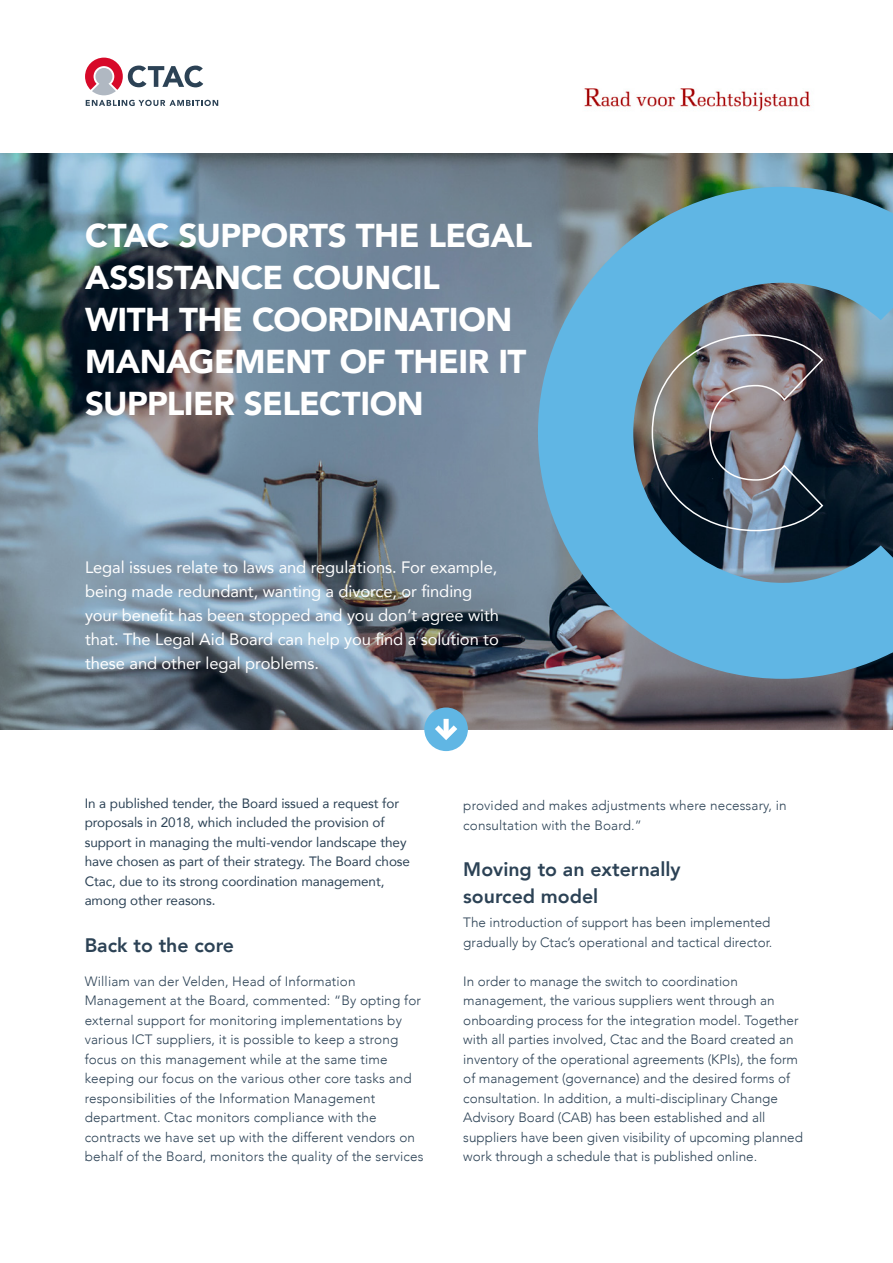
<style>
.page{position:relative;width:893px;height:1263px;background:#fff}
.page>*{position:absolute;margin:0;border:0;box-sizing:border-box;transform-origin:0 0}
.t1{font:900 33px/42px "Avenir";letter-spacing:-.015em;color:#fff}
.t2{font:800 19.5px/27px "Avenir";color:#2c4255}
.t3{font:16.5px/24px "Avenir";letter-spacing:-.005em;color:#fff}
.t4{font:300 13.5px/19.5px "Avenir";color:#2c4255}
.t5{font:13.5px/19.5px "Avenir";letter-spacing:-.005em;color:#2c4255}
</style>
<div class="page">
<img style="left:0;top:153px;width:893px;height:576px">
<img style="left:584px;top:88px;width:227px;height:23px">
<div style="left:424px;top:707px;width:44px;height:44px;background:#60b6e4;border-radius:50%"></div>
<svg style="left:435px;top:725px;width:22px;height:15px"></svg>
<div style="left:444px;top:719px;width:5px;height:16px;background:#fff"></div>
<svg style="left:85px;top:58px;width:133px;height:48px"></svg>
<svg style="left:538px;top:187px;width:355px;height:492px;fill:#60b6e4"></svg>
<img style="left:651px;top:333px;width:173px;height:199px">
<h1 class="t1" style="left:85px;top:213px;width:449px">CTAC SUPPORTS THE LEGAL<br>ASSISTANCE COUNCIL<br>WITH THE COORDINATION<br>MANAGEMENT OF THEIR IT<br>SUPPLIER SELECTION</h1>
<p class="t3" style="left:85px;top:554px;width:416px">Legal issues relate to laws and regulations. For example, being made redundant, wanting a divorce, or finding your benefit has been stopped and you don’t agree with that. The Legal Aid Board can help you find a solution to these and other legal problems.</p>
<p class="t5" style="left:85px;top:793px;width:327px">In a published tender, the Board issued a request for proposals in 2018, which included the provision of support in managing the multi-vendor landscape they have chosen as part of their strategy. The Board chose Ctac, due to its strong coordination management, among other reasons.</p>
<h2 class="t2" style="left:85px;top:931px;width:151px">Back to the core</h2>
<p class="t4" style="left:85px;top:971px;width:340px">William van der Velden, Head of Information Management at the Board, commented: “By opting for external support for monitoring implementations by various ICT suppliers, it is possible to keep a strong focus on this management while at the same time keeping our focus on the various other core tasks and responsibilities of the Information Management department. Ctac monitors compliance with the contracts we have set up with the different vendors on behalf of the Board, monitors the quality of the services</p>
<p class="t4" style="left:463px;top:796px;width:325px">provided and makes adjustments where necessary, in consultation with the Board.”</p>
<h2 class="t2" style="left:463px;top:856px;width:219px">Moving to an externally sourced model</h2>
<p class="t4" style="left:463px;top:913px;width:311px">The introduction of support has been implemented gradually by Ctac’s operational and tactical director.</p>
<p class="t4" style="left:463px;top:971px;width:341px">In order to manage the switch to coordination management, the various suppliers went through an onboarding process for the integration model. Together with all parties involved, Ctac and the Board created an inventory of the operational agreements (KPIs), the form of management (governance) and the desired forms of consultation. In addition, a multi-disciplinary Change Advisory Board (CAB) has been established and all suppliers have been given visibility of upcoming planned work through a schedule that is published online.</p>
</div>
